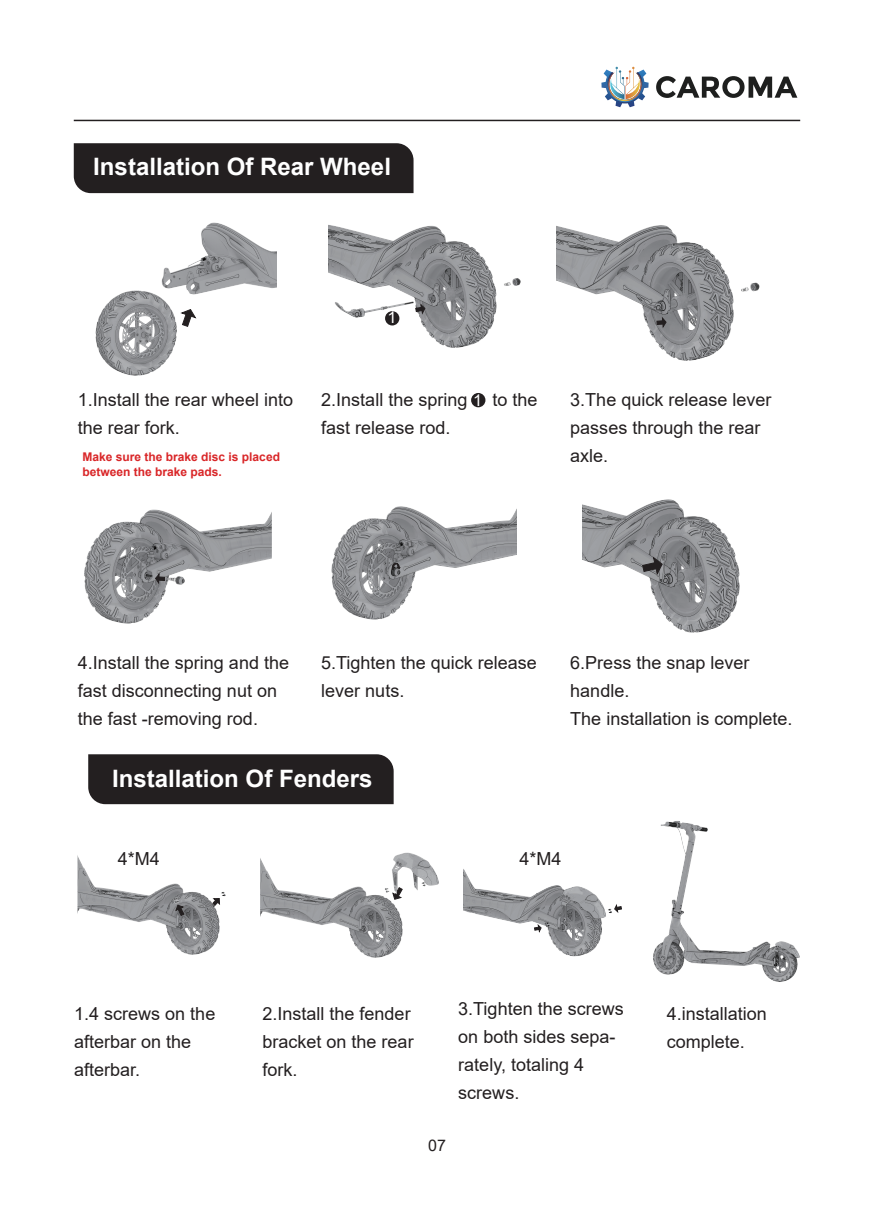
<style>
.page{position:relative;width:874px;height:1225px;background:#fff}
.page>*{position:absolute;margin:0;border:0;box-sizing:border-box;transform-origin:0 0}
.t1{font:700 24px "Arial";color:#fff}
.t2{font:18px/28px "Arial";color:#231f20}
.t3{font:16.2px "Arial";color:#fff}
.t4{font:16px "Arial";color:#231f20}
.t5{font:700 12px/14.4px "Arial";color:#d92628}
</style>
<div class="page">
<hr style="left:74px;top:120px;width:725px;height:1px;background:#231f20">
<div style="left:74px;top:143px;width:339px;height:50px;background:#231f20"></div>
<div style="left:88px;top:754px;width:305px;height:50px;background:#231f20"></div>
<img style="left:84px;top:509px;width:187px;height:115px">
<img style="left:556px;top:225px;width:204px;height:136px">
<svg style="left:656px;top:316px;width:10px;height:13px"></svg>
<svg style="left:154px;top:572px;width:11px;height:13px"></svg>
<img style="left:331px;top:506px;width:185px;height:114px">
<svg style="left:391px;top:563px;width:9px;height:7px"></svg>
<img style="left:582px;top:499px;width:158px;height:134px">
<svg style="left:641px;top:556px;width:22px;height:20px"></svg>
<div style="left:471px;top:393px;width:14px;height:14px;background:#231f20;border-radius:50%"></div>
<img style="left:328px;top:225px;width:193px;height:123px">
<svg style="left:414px;top:302px;width:12px;height:14px"></svg>
<div style="left:385px;top:311px;width:14px;height:14px;background:#231f20;border-radius:50%"></div>
<img style="left:95px;top:290px;width:82px;height:86px">
<img style="left:156px;top:222px;width:120px;height:76px">
<svg style="left:180px;top:309px;width:17px;height:18px"></svg>
<img style="left:653px;top:821px;width:147px;height:161px">
<img style="left:260px;top:852px;width:179px;height:106px">
<svg style="left:391px;top:886px;width:12px;height:14px"></svg>
<img style="left:463px;top:869px;width:143px;height:88px">
<svg style="left:608px;top:904px;width:14px;height:9px"></svg>
<svg style="left:533px;top:923px;width:9px;height:11px"></svg>
<img style="left:77px;top:855px;width:143px;height:100px">
<svg style="left:210px;top:891px;width:16px;height:17px"></svg>
<svg style="left:173px;top:897px;width:12px;height:19px"></svg>
<svg style="left:601px;top:67px;width:47px;height:40px"></svg>
<svg style="left:656px;top:76px;width:141px;height:22px"></svg>
<h1 class="t1" style="left:93px;top:149px;width:299px">Installation Of Rear Wheel</h1>
<p class="t2" style="left:78px;top:385px;width:217px">1.Install the rear wheel into the rear fork.</p>
<p class="t5" style="left:82px;top:450px;width:199px">Make sure the brake disc is placed between the brake pads.</p>
<p class="t3" style="left:387px;top:306px;width:11px">1</p>
<p class="t2" style="left:321px;top:385px;width:148px">2.Install the spring</p>
<p class="t2" style="left:492px;top:385px;width:47px">to the</p>
<p class="t2" style="left:321px;top:413px;width:131px">fast release rod.</p>
<p class="t3" style="left:473px;top:389px;width:11px">1</p>
<p class="t2" style="left:570px;top:385px;width:203px">3.The quick release lever passes through the rear axle.</p>
<p class="t2" style="left:78px;top:648px;width:213px">4.Install the spring and the fast disconnecting nut on the fast -removing rod.</p>
<p class="t2" style="left:321px;top:648px;width:217px">5.Tighten the quick release lever nuts.</p>
<p class="t2" style="left:570px;top:648px;width:224px">6.Press the snap lever handle.<br>The installation is complete.</p>
<h1 class="t1" style="left:112px;top:762px;width:262px">Installation Of Fenders</h1>
<p class="t2" style="left:118px;top:844px;width:44px">4*M4</p>
<p class="t2" style="left:519px;top:844px;width:44px">4*M4</p>
<p class="t2" style="left:74px;top:1000px;width:143px">1.4 screws on the afterbar on the afterbar.</p>
<p class="t2" style="left:458px;top:994px;width:167px">3.Tighten the screws on both sides sepa&shy;rately, totaling 4 screws.</p>
<p class="t2" style="left:666px;top:1000px;width:102px">4.installation complete.</p>
<p class="t2" style="left:262px;top:1000px;width:153px">2.Install the fender bracket on the rear fork.</p>
<p class="t4" style="left:428px;top:1134px;width:19px">07</p>
</div>
